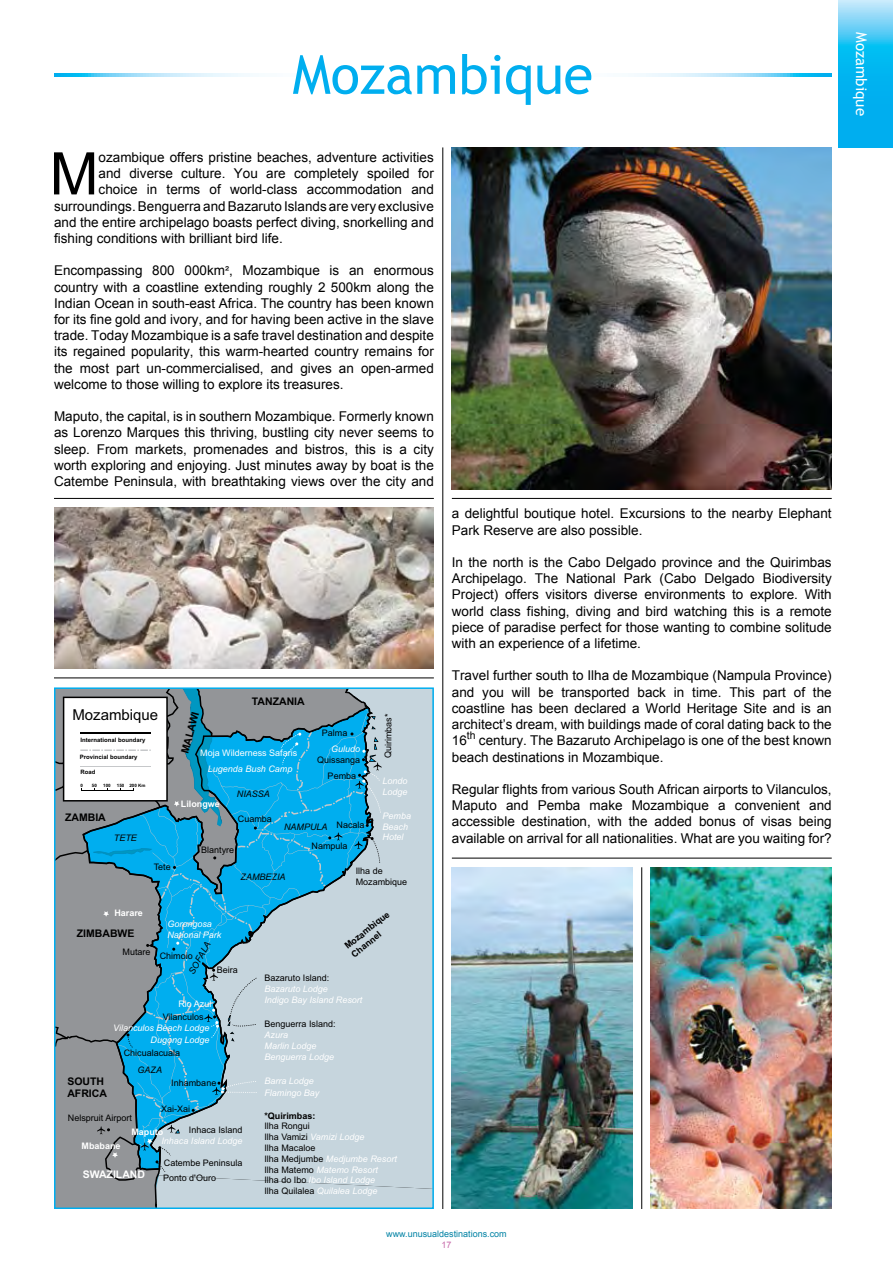
<style>
.page{position:relative;width:893px;height:1263px;background:#fff}
.page>*{position:absolute;margin:0;border:0;box-sizing:border-box;transform-origin:0 0}
.t1{font:58.8px "Arial";color:#000}
.t2{font:54px "Trebuchet MS";color:#00aeef}
.t3{font:15px "Trebuchet MS";color:#fff}
.t4{font:15px "Arial";color:#000}
.t5{font:13.5px/16.2px "Arial";color:#000;text-align:justify}
.t6{font:700 10.5px/12.6px "Arial";color:#000}
.t7{font:700 10.5px "Arial";color:#fff}
.t8{font:9px/10.8px "Arial";color:#000}
.t9{font:italic 9px/10.8px "Arial";color:#fff}
.t10{font:italic 9px "Arial";color:#000}
.t11{font:700 9px/10.8px "Arial";color:#000}
.t12{font:9px "Arial";color:#fff}
.t13{font:9px "Arial";color:#0082a4}
.t14{font:700 9px "Arial";color:#fff}
.t15{font:9px "Arial";color:#c76cab}
.t16{font:700 6px "Arial";color:#000}
.t17{font:700 4.5px "Arial";color:#000}
.s1{font-size:12px}
.s2{font-style:italic;color:#fff}
</style>
<div class="page">
<svg style="left:54px;top:74px;width:778px;height:3px"></svg>
<svg style="left:839px;top:0;width:54px;height:147px;background:#25bcf2"></svg>
<svg style="left:57px;top:690px;width:374px;height:516px;background:#86b8cc"></svg>
<div style="left:54px;top:687px;width:380px;height:522px;border:2px solid #00aeef"></div>
<img style="left:651px;top:867px;width:181px;height:342px">
<hr style="left:442px;top:147px;width:1px;height:1062px;background:#000">
<hr style="left:452px;top:498px;width:380px;height:1px;background:#000">
<hr style="left:452px;top:858px;width:380px;height:1px;background:#000">
<hr style="left:54px;top:498px;width:380px;height:1px;background:#000">
<img style="left:54px;top:507px;width:380px;height:162px">
<img style="left:452px;top:147px;width:380px;height:342px">
<hr style="left:54px;top:677px;width:380px;height:1px;background:#000">
<hr style="left:641px;top:867px;width:1px;height:342px;background:#000">
<img style="left:452px;top:867px;width:181px;height:342px">
<h2 class="t2" style="left:292px;top:43px;width:302px">Mozambique</h2>
<h1 class="t1" style="left:50px;top:135px;width:50px">M</h1>
<p class="t5" style="left:99px;top:149px;width:337px">ozambique offers pristine beaches, adventure activities</p>
<p class="t5" style="left:99px;top:166px;width:337px">and diverse culture. You are completely spoiled for</p>
<p class="t5" style="left:99px;top:182px;width:337px">choice in terms of world-class accommodation and</p>
<p class="t5" style="left:54px;top:198px;width:381px">surroundings. Benguerra and Bazaruto Islands are very exclusive</p>
<p class="t5" style="left:54px;top:214px;width:381px">and the entire archipelago boasts perfect diving, snorkelling and</p>
<p class="t5" style="left:54px;top:230px;width:230px">fishing conditions with brilliant bird life.</p>
<p class="t5" style="left:54px;top:263px;width:381px">Encompassing 800 000km<span class="s1">²</span>, Mozambique is an enormous country with a coastline extending roughly 2 500km along the Indian Ocean in south-east Africa. The country has been known for its fine gold and ivory, and for having been active in the slave trade. Today Mozambique is a safe travel destination and despite its regained popularity, this warm-hearted country remains for the most part un-commercialised, and gives an open-armed welcome to those willing to explore its treasures.</p>
<p class="t5" style="left:54px;top:409px;width:381px">Maputo, the capital, is in southern Mozambique. Formerly known as Lorenzo Marques this thriving, bustling city never seems to sleep. From markets, promenades and bistros, this is a city worth exploring and enjoying. Just minutes away by boat is the Catembe Peninsula, with breathtaking views over the city and</p>
<p class="t6" style="left:252px;top:696px;width:54px">TANZANIA</p>
<p class="t4" style="left:72px;top:704px;width:87px">Mozambique</p>
<p class="t16" style="left:80px;top:736px;width:67px">International boundary</p>
<p class="t16" style="left:80px;top:753px;width:59px">Provincial boundary</p>
<p class="t16" style="left:80px;top:768px;width:16px">Road</p>
<p class="t17" style="left:81px;top:782px;width:4px">0</p>
<p class="t17" style="left:92px;top:782px;width:7px">50</p>
<p class="t17" style="left:103px;top:782px;width:9px">100</p>
<p class="t17" style="left:117px;top:782px;width:30px">150 200 Km</p>
<p class="t6" style="left:179px;top:752px;width:44px;rotate:-75deg">MALAWI</p>
<p class="t12" style="left:200px;top:747px;width:99px">Moja Wilderness Safaris</p>
<p class="t9" style="left:208px;top:763px;width:86px">Lugenda Bush Camp</p>
<p class="t10" style="left:237px;top:788px;width:35px">NIASSA</p>
<p class="t8" style="left:322px;top:727px;width:27px">Palma</p>
<p class="t8" style="left:317px;top:755px;width:45px">Quissanga</p>
<p class="t9" style="left:331px;top:743px;width:31px">Guludo</p>
<p class="t8" style="left:328px;top:770px;width:30px">Pemba</p>
<p class="t8" style="left:383px;top:758px;width:46px;rotate:-90deg">Quirimbas*</p>
<p class="t9" style="left:383px;top:776px;width:27px">Londo<br>Lodge</p>
<p class="t14" style="left:181px;top:798px;width:41px">Lilongwe</p>
<p class="t6" style="left:65px;top:811px;width:42px">ZAMBIA</p>
<p class="t10" style="left:114px;top:832px;width:25px">TETE</p>
<p class="t8" style="left:238px;top:814px;width:36px">Cuamba</p>
<p class="t8" style="left:201px;top:845px;width:35px">Blantyre</p>
<p class="t10" style="left:284px;top:821px;width:45px">NAMPULA</p>
<p class="t8" style="left:336px;top:819px;width:30px">Nacala</p>
<p class="t8" style="left:311px;top:840px;width:38px">Nampula</p>
<p class="t9" style="left:383px;top:810px;width:30px">Pemba<br>Beach<br>Hotel</p>
<p class="t8" style="left:154px;top:862px;width:19px">Tete</p>
<p class="t10" style="left:241px;top:871px;width:47px">ZAMBEZIA</p>
<p class="t8" style="left:356px;top:866px;width:53px">Ilha de<br>Mozambique</p>
<p class="t14" style="left:114px;top:907px;width:30px">Harare</p>
<p class="t6" style="left:77px;top:927px;width:59px">ZIMBABWE</p>
<p class="t8" style="left:123px;top:946px;width:30px">Mutare</p>
<p class="t9" style="left:167px;top:918px;width:56px">Gorongosa<br>National Park</p>
<p class="t10" style="left:186px;top:970px;width:37px;rotate:-61deg">SOFALA</p>
<p class="t12" style="left:178px;top:998px;width:35px">Rio Azul</p>
<p class="t8" style="left:160px;top:950px;width:35px">Chimoio</p>
<p class="t8" style="left:217px;top:965px;width:23px">Beira</p>
<p class="t8" style="left:163px;top:1011px;width:42px">Vilanculos</p>
<p class="t8" style="left:124px;top:1047px;width:58px">Chicualacuala</p>
<p class="t9" style="left:113px;top:1022px;width:98px">Vilanculos Beach Lodge</p>
<p class="t9" style="left:151px;top:1035px;width:61px">Dugong Lodge</p>
<p class="t6" style="left:67px;top:1075px;width:41px">SOUTH<br>AFRICA</p>
<p class="t10" style="left:137px;top:1064px;width:26px">GAZA</p>
<p class="t8" style="left:171px;top:1077px;width:47px">Inhambane</p>
<p class="t8" style="left:161px;top:1104px;width:31px">Xai-Xai</p>
<p class="t8" style="left:68px;top:1112px;width:66px">Nelspruit Airport</p>
<p class="t14" style="left:82px;top:1140px;width:41px">Mbabane</p>
<p class="t8" style="left:189px;top:1125px;width:55px">Inhaca Island</p>
<p class="t9" style="left:161px;top:1136px;width:83px">Inhaca Island Lodge</p>
<p class="t8" style="left:164px;top:1157px;width:80px">Catembe Peninsula</p>
<p class="t14" style="left:131px;top:1125px;width:33px">Maputo</p>
<p class="t7" style="left:83px;top:1167px;width:64px">SWAZILAND</p>
<p class="t8" style="left:163px;top:1173px;width:54px">Ponto d'Ouro</p>
<p class="t11" style="left:343px;top:943px;width:56px;rotate:-39deg">Mozambique<br>Channel</p>
<p class="t8" style="left:264px;top:973px;width:67px">Bazaruto Island:</p>
<p class="t9" style="left:264px;top:984px;width:100px">Bazaruto Lodge<br>Indigo Bay Island Resort</p>
<p class="t8" style="left:265px;top:1019px;width:73px">Benguerra Island:</p>
<p class="t9" style="left:265px;top:1030px;width:71px">Azura<br>Marlin Lodge<br>Benguerra Lodge</p>
<p class="t9" style="left:264px;top:1075px;width:51px">Barra Lodge</p>
<p class="t9" style="left:264px;top:1087px;width:57px">Flamingo Bay</p>
<p class="t11" style="left:264px;top:1110px;width:53px">*Quirimbas:</p>
<p class="t8" style="left:264px;top:1121px;width:134px">Ilha Rongui<br>Ilha Vamizi <span class="s2">Vamizi Lodge<br></span>Ilha Macaloe<br>Ilha Medjumbe <span class="s2">Medjumbe Resort<br></span>Ilha Matemo <span class="s2">Matemo Resort<br></span>Ilha do Ibo <span class="s2">Ibo Island Lodge<br></span>Ilha Quilalea <span class="s2">Quilalea Lodge</span></p>
<p class="t5" style="left:452px;top:506px;width:381px">a delightful boutique hotel. Excursions to the nearby Elephant<br>Park Reserve are also possible.</p>
<p class="t5" style="left:452px;top:554px;width:381px">In the north is the Cabo Delgado province and the Quirimbas Archipelago. The National Park (Cabo Delgado Biodiversity Project) offers visitors diverse environments to explore. With world class fishing, diving and bird watching this is a remote piece of paradise perfect for those wanting to combine solitude with an experience of a lifetime.</p>
<p class="t5" style="left:452px;top:668px;width:381px">Travel further south to Ilha de Mozambique (Nampula Province) and you will be transported back in time. This part of the coastline has been declared a World Heritage Site and is an architect’s dream, with buildings made of coral dating back to the 16<sup>th</sup> century. The Bazaruto Archipelago is one of the best known beach destinations in Mozambique.</p>
<p class="t5" style="left:452px;top:781px;width:381px">Regular flights from various South African airports to Vilanculos, Maputo and Pemba make Mozambique a convenient and accessible destination, with the added bonus of visas being available on arrival for all nationalities. What are you waiting for?</p>
<p class="t13" style="left:386px;top:1228px;width:122px">www.unusualdestinations.com</p>
<p class="t15" style="left:441px;top:1238px;width:12px">17</p>
<p class="t3" style="left:870px;top:32px;width:85px;rotate:90deg">Mozambique</p>
</div>
